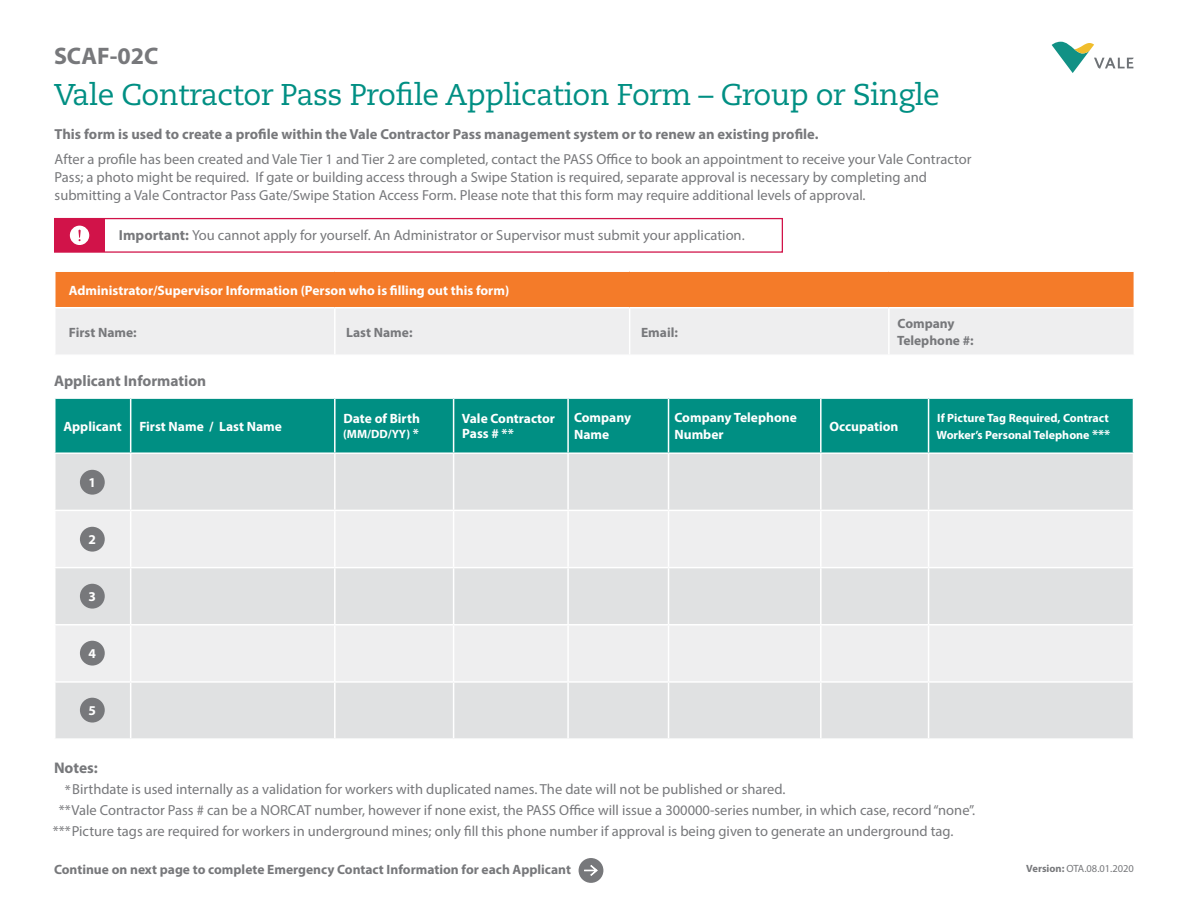
<style>
.page{position:relative;width:1188px;height:918px;background:#fff}
.page>*{position:absolute;margin:0;border:0;box-sizing:border-box;transform-origin:0 0}
.t1{font:30px "Caecilia LT Std";letter-spacing:-.02em;color:#008f83}
.t2{font:700 24px "Myriad Pro";color:#77787b}
.t3{font:700 15.45px "Myriad Pro";color:#77787b}
.t4{font:14.55px/18px "Myriad Pro";color:#77787b}
.t5{font:700 14.55px "Myriad Pro";color:#77787b}
.t6{font:700 13.5px/16.5px "Myriad Pro";color:#fff}
.t7{font:700 13.5px/16.5px "Myriad Pro";color:#77787b}
.t8{font:700 12px/16.5px "Myriad Pro";color:#fff}
.t9{font:10.5px "Myriad Pro";color:#77787b}
.s1{font-weight:700}
.s2{font-size:13.5px}
</style>
<div class="page">
<div style="left:55px;top:271px;width:1079px;height:37px;background:#f47b29"></div>
<div style="left:56px;top:309px;width:1077px;height:45px;background:#eeeeef"></div>
<hr style="left:54px;top:270px;width:281px;height:2px;background:#fff">
<hr style="left:54px;top:272px;width:2px;height:35px;background:#fff">
<hr style="left:335px;top:270px;width:295px;height:2px;background:#fff">
<hr style="left:630px;top:270px;width:259px;height:2px;background:#fff">
<hr style="left:889px;top:270px;width:246px;height:2px;background:#fff">
<hr style="left:335px;top:307px;width:295px;height:1px;background:#fff">
<hr style="left:630px;top:307px;width:259px;height:1px;background:#fff">
<hr style="left:629px;top:308px;width:1px;height:46px;background:#fff">
<hr style="left:889px;top:307px;width:246px;height:1px;background:#fff">
<hr style="left:888px;top:308px;width:2px;height:46px;background:#fff">
<hr style="left:54px;top:307px;width:281px;height:1px;background:#fff">
<hr style="left:334px;top:308px;width:2px;height:46px;background:#fff">
<div style="left:54px;top:218px;width:729px;height:35px;border:1px solid #d11349"></div>
<div style="left:55px;top:219px;width:49px;height:33px;background:#d11349"></div>
<svg style="left:70px;top:226px;width:19px;height:19px"></svg>
<div style="left:56px;top:399px;width:1077px;height:53px;background:#008f83"></div>
<div style="left:56px;top:454px;width:1077px;height:284px;background:#e0e1e2"></div>
<svg style="left:56px;top:511px;width:1077px;height:170px;background:#e9e9ea"></svg>
<hr style="left:130px;top:399px;width:1px;height:53px;background:#fff">
<hr style="left:334px;top:399px;width:2px;height:53px;background:#fff">
<hr style="left:453px;top:399px;width:1px;height:53px;background:#fff">
<hr style="left:567px;top:399px;width:2px;height:53px;background:#fff">
<hr style="left:668px;top:399px;width:1px;height:53px;background:#fff">
<hr style="left:820px;top:399px;width:2px;height:53px;background:#fff">
<hr style="left:928px;top:399px;width:1px;height:53px;background:#fff">
<hr style="left:130px;top:454px;width:1px;height:56px;background:#fff">
<hr style="left:334px;top:454px;width:2px;height:56px;background:#fff">
<hr style="left:453px;top:454px;width:1px;height:56px;background:#fff">
<hr style="left:567px;top:454px;width:2px;height:56px;background:#fff">
<hr style="left:668px;top:454px;width:1px;height:56px;background:#fff">
<hr style="left:820px;top:454px;width:2px;height:56px;background:#fff">
<hr style="left:928px;top:454px;width:1px;height:56px;background:#fff">
<hr style="left:54px;top:510px;width:77px;height:1px;background:#fff">
<hr style="left:131px;top:510px;width:204px;height:1px;background:#fff">
<hr style="left:130px;top:511px;width:1px;height:56px;background:#fff">
<hr style="left:335px;top:510px;width:119px;height:1px;background:#fff">
<hr style="left:334px;top:511px;width:2px;height:56px;background:#fff">
<hr style="left:454px;top:510px;width:114px;height:1px;background:#fff">
<hr style="left:453px;top:511px;width:1px;height:56px;background:#fff">
<hr style="left:568px;top:510px;width:101px;height:1px;background:#fff">
<hr style="left:567px;top:511px;width:2px;height:56px;background:#fff">
<hr style="left:669px;top:510px;width:152px;height:1px;background:#fff">
<hr style="left:668px;top:511px;width:1px;height:56px;background:#fff">
<hr style="left:821px;top:510px;width:108px;height:1px;background:#fff">
<hr style="left:820px;top:511px;width:2px;height:56px;background:#fff">
<hr style="left:929px;top:510px;width:205px;height:1px;background:#fff">
<hr style="left:928px;top:511px;width:1px;height:56px;background:#fff">
<hr style="left:54px;top:567px;width:77px;height:1px;background:#fff">
<hr style="left:131px;top:567px;width:204px;height:1px;background:#fff">
<hr style="left:130px;top:568px;width:1px;height:56px;background:#fff">
<hr style="left:335px;top:567px;width:119px;height:1px;background:#fff">
<hr style="left:334px;top:568px;width:2px;height:56px;background:#fff">
<hr style="left:454px;top:567px;width:114px;height:1px;background:#fff">
<hr style="left:453px;top:568px;width:1px;height:56px;background:#fff">
<hr style="left:568px;top:567px;width:101px;height:1px;background:#fff">
<hr style="left:567px;top:568px;width:2px;height:56px;background:#fff">
<hr style="left:669px;top:567px;width:152px;height:1px;background:#fff">
<hr style="left:668px;top:568px;width:1px;height:56px;background:#fff">
<hr style="left:821px;top:567px;width:108px;height:1px;background:#fff">
<hr style="left:820px;top:568px;width:2px;height:56px;background:#fff">
<hr style="left:929px;top:567px;width:205px;height:1px;background:#fff">
<hr style="left:928px;top:568px;width:1px;height:56px;background:#fff">
<hr style="left:130px;top:683px;width:1px;height:55px;background:#fff">
<hr style="left:334px;top:683px;width:2px;height:55px;background:#fff">
<hr style="left:453px;top:683px;width:1px;height:55px;background:#fff">
<hr style="left:567px;top:683px;width:2px;height:55px;background:#fff">
<hr style="left:668px;top:683px;width:1px;height:55px;background:#fff">
<hr style="left:820px;top:683px;width:2px;height:55px;background:#fff">
<hr style="left:928px;top:683px;width:1px;height:55px;background:#fff">
<hr style="left:54px;top:624px;width:77px;height:2px;background:#fff">
<hr style="left:54px;top:681px;width:77px;height:2px;background:#fff">
<hr style="left:131px;top:624px;width:204px;height:2px;background:#fff">
<hr style="left:130px;top:626px;width:1px;height:55px;background:#fff">
<hr style="left:131px;top:681px;width:204px;height:2px;background:#fff">
<hr style="left:335px;top:624px;width:119px;height:2px;background:#fff">
<hr style="left:334px;top:626px;width:2px;height:55px;background:#fff">
<hr style="left:335px;top:681px;width:119px;height:2px;background:#fff">
<hr style="left:454px;top:624px;width:114px;height:2px;background:#fff">
<hr style="left:453px;top:626px;width:1px;height:55px;background:#fff">
<hr style="left:454px;top:681px;width:114px;height:2px;background:#fff">
<hr style="left:568px;top:624px;width:101px;height:2px;background:#fff">
<hr style="left:567px;top:626px;width:2px;height:55px;background:#fff">
<hr style="left:568px;top:681px;width:101px;height:2px;background:#fff">
<hr style="left:669px;top:624px;width:152px;height:2px;background:#fff">
<hr style="left:668px;top:626px;width:1px;height:55px;background:#fff">
<hr style="left:821px;top:624px;width:108px;height:2px;background:#fff">
<hr style="left:820px;top:626px;width:2px;height:55px;background:#fff">
<hr style="left:669px;top:681px;width:152px;height:2px;background:#fff">
<hr style="left:821px;top:681px;width:108px;height:2px;background:#fff">
<hr style="left:929px;top:624px;width:205px;height:2px;background:#fff">
<hr style="left:928px;top:626px;width:1px;height:55px;background:#fff">
<hr style="left:929px;top:681px;width:205px;height:2px;background:#fff">
<svg style="left:1052px;top:42px;width:81px;height:31px"></svg>
<div style="left:80px;top:470px;width:25px;height:25px;background:#77787b;border-radius:50%"></div>
<div style="left:80px;top:527px;width:25px;height:25px;background:#77787b;border-radius:50%"></div>
<div style="left:80px;top:584px;width:25px;height:25px;background:#77787b;border-radius:50%"></div>
<div style="left:80px;top:641px;width:25px;height:25px;background:#77787b;border-radius:50%"></div>
<div style="left:80px;top:698px;width:25px;height:25px;background:#77787b;border-radius:50%"></div>
<div style="left:579px;top:858px;width:24px;height:25px;background:#77787b;border-radius:50%"></div>
<svg style="left:584px;top:865px;width:14px;height:11px"></svg>
<h2 class="t2" style="left:54px;top:41px;width:106px">SCAF-02C</h2>
<h1 class="t1" style="left:54px;top:77px;width:887px">Vale Contractor Pass Profile Application Form – Group or Single</h1>
<p class="t5" style="left:55px;top:125px;width:765px">This form is used to create a profile within the Vale Contractor Pass management system or to renew an existing profile.</p>
<p class="t4" style="left:55px;top:150px;width:918px">After a profile has been created and Vale Tier 1 and Tier 2 are completed, contact the PASS Office to book an appointment to receive your Vale Contractor<br>Pass; a photo might be required. If gate or building access through a Swipe Station is required, separate approval is necessary by completing and submitting a Vale Contractor Pass Gate/Swipe Station Access Form. Please note that this form may require additional levels of approval.</p>
<p class="t4" style="left:119px;top:225px;width:627px"><span class="s1">Important:</span> You cannot apply for yourself. An Administrator or Supervisor must submit your application.</p>
<p class="t6" style="left:69px;top:281px;width:442px">Administrator/Supervisor Information (Person who is filling out this form)</p>
<p class="t7" style="left:69px;top:323px;width:69px">First Name:</p>
<p class="t7" style="left:346px;top:323px;width:68px">Last Name:</p>
<p class="t7" style="left:641px;top:323px;width:38px">Email:</p>
<p class="t7" style="left:897px;top:315px;width:78px">Company<br>Telephone #:</p>
<p class="t3" style="left:54px;top:371px;width:154px">Applicant Information</p>
<p class="t6" style="left:63px;top:418px;width:60px">Applicant</p>
<p class="t6" style="left:139px;top:418px;width:144px">First Name / Last Name</p>
<p class="t6" style="left:89px;top:474px;width:9px">1</p>
<p class="t6" style="left:89px;top:531px;width:9px">2</p>
<p class="t6" style="left:89px;top:588px;width:9px">3</p>
<p class="t6" style="left:89px;top:645px;width:9px">4</p>
<p class="t6" style="left:89px;top:702px;width:9px">5</p>
<p class="t6" style="left:344px;top:410px;width:78px">Date of Birth</p>
<p class="t8" style="left:343px;top:426px;width:77px">(MM/DD/YY) <span class="s2">*</span></p>
<p class="t6" style="left:462px;top:411px;width:95px;line-height:15px">Vale Contractor<br>Pass # **</p>
<p class="t6" style="left:574px;top:409px;width:59px">Company<br>Name</p>
<p class="t6" style="left:675px;top:409px;width:124px">Company Telephone<br>Number</p>
<p class="t6" style="left:830px;top:417px;width:71px">Occupation</p>
<p class="t8" style="left:937px;top:410px;width:175px">If Picture Tag Required, Contract<br>Worker’s Personal Telephone <span class="s2">***</span></p>
<p class="t3" style="left:54px;top:758px;width:45px">Notes:</p>
<p class="t4" style="left:65px;top:780px;width:722px">*Birthdate is used internally as a validation for workers with duplicated names. The date will not be published or shared.</p>
<p class="t4" style="left:59px;top:801px;width:918px">**Vale Contractor Pass # can be a NORCAT number, however if none exist, the PASS Office will issue a 300000-series number, in which case, record “none”.</p>
<p class="t4" style="left:53px;top:822px;width:902px">***Picture tags are required for workers in underground mines; only fill this phone number if approval is being given to generate an underground tag.</p>
<p class="t7" style="left:54px;top:861px;width:519px">Continue on next page to complete Emergency Contact Information for each Applicant</p>
<p class="t9" style="left:1026px;top:862px;width:109px"><span class="s1">Version:</span> OTA.08.01.2020</p>
</div>
